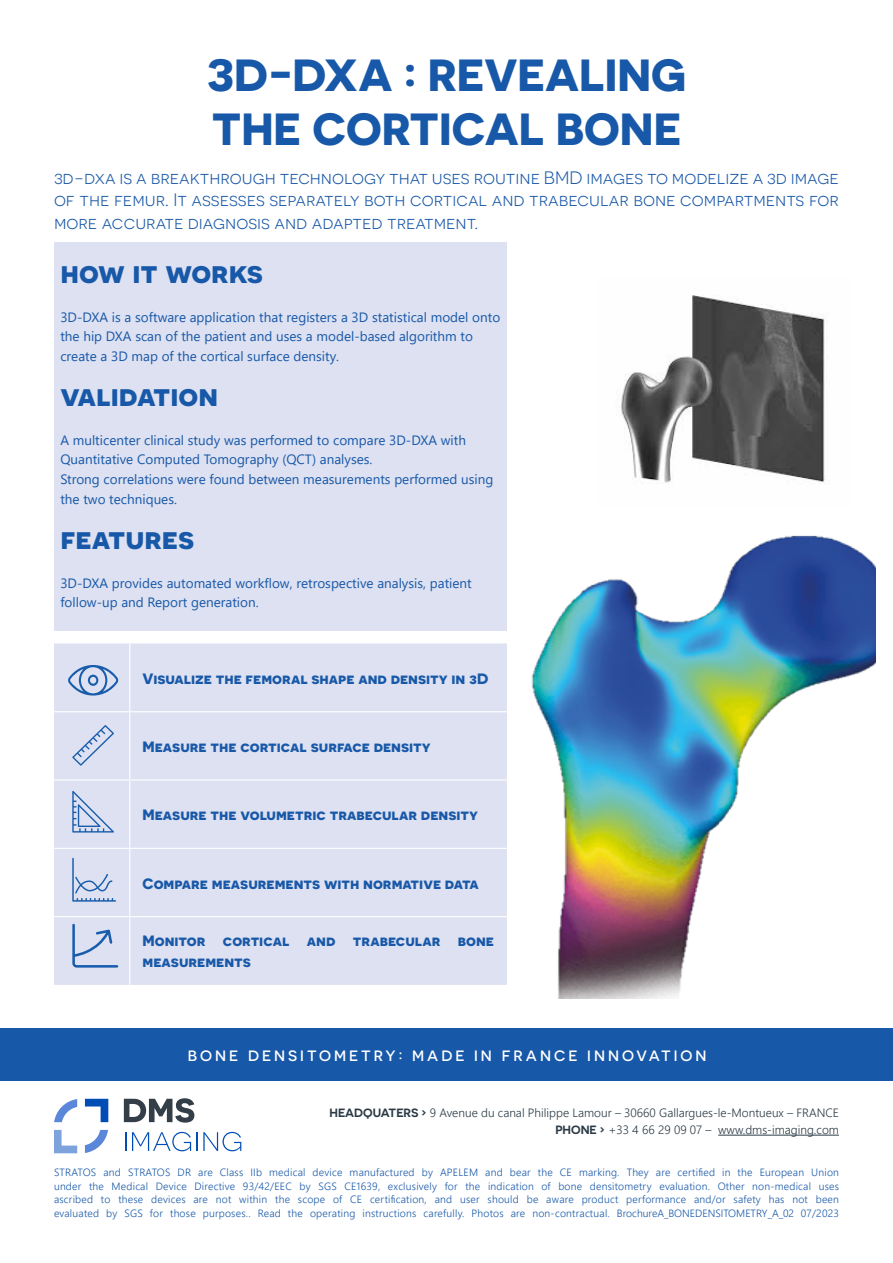
<style>
.page{position:relative;width:893px;height:1263px;background:#fff}
.page>*{position:absolute;margin:0;border:0;box-sizing:border-box;transform-origin:0 0}
.Titre_de_page{font:700 45px/54px "Novecentosanswide";color:#1858a8}
.t1{font:700 30px "Novecentosanswide";color:#1858a8}
.Chapeau{font:18px/22.5px "Novecentosanswide";color:#1858a8;text-align:justify}
.t2{font:700 15px/21px "Novecentosanswide";color:#1858a8}
.Intertitre{font:500 15px "Novecentosanswide";letter-spacing:.2em;color:#fff}
.t3{font:13.5px/19.5px "Segoe UI";color:#1858a8}
.Adresse{font:300 12px/16.5px "Segoe UI";color:#2b3a45;text-align:right}
.t4{font:300 10.5px/13.5px "Segoe UI";color:#1858a8;text-align:justify}
.s1{font-family:"Novecentosanswide";font-weight:600}
</style>
<div class="page">
<div style="left:54px;top:242px;width:453px;height:388px;background:#dde1f1"></div>
<img style="left:502px;top:535px;width:374px;height:463px">
<div style="left:0;top:1029px;width:893px;height:52px;background:#1858a8"></div>
<img style="left:621px;top:295px;width:207px;height:188px">
<div style="left:54px;top:643px;width:453px;height:342px;background:#dde1f1"></div>
<hr style="left:129px;top:643px;width:1px;height:68px;background:#fff">
<hr style="left:129px;top:712px;width:1px;height:67px;background:#fff">
<hr style="left:129px;top:781px;width:1px;height:67px;background:#fff">
<hr style="left:129px;top:849px;width:1px;height:67px;background:#fff">
<hr style="left:129px;top:917px;width:1px;height:68px;background:#fff">
<hr style="left:54px;top:711px;width:76px;height:1px;background:#fff">
<hr style="left:130px;top:711px;width:377px;height:1px;background:#fff">
<hr style="left:54px;top:779px;width:76px;height:2px;background:#fff">
<hr style="left:130px;top:779px;width:377px;height:2px;background:#fff">
<hr style="left:54px;top:848px;width:76px;height:1px;background:#fff">
<hr style="left:130px;top:848px;width:377px;height:1px;background:#fff">
<hr style="left:54px;top:916px;width:76px;height:1px;background:#fff">
<hr style="left:130px;top:916px;width:377px;height:1px;background:#fff">
<svg style="left:68px;top:665px;width:50px;height:30px"></svg>
<svg style="left:72px;top:725px;width:42px;height:41px;background:#c6d1e8"></svg>
<svg style="left:72px;top:791px;width:42px;height:41px;background:#b9c9e4"></svg>
<svg style="left:72px;top:858px;width:44px;height:44px;background:#bfcde6"></svg>
<svg style="left:72px;top:924px;width:46px;height:43px;background:#b9c8e4"></svg>
<svg style="left:124px;top:1098px;width:70px;height:24px"></svg>
<svg style="left:125px;top:1132px;width:1px;height:19px"></svg>
<svg style="left:132px;top:1132px;width:109px;height:19px"></svg>
<svg style="left:85px;top:1099px;width:23px;height:23px"></svg>
<svg style="left:54px;top:1099px;width:23px;height:23px"></svg>
<svg style="left:54px;top:1130px;width:23px;height:23px"></svg>
<svg style="left:85px;top:1130px;width:23px;height:23px"></svg>
<hr style="left:718px;top:1135px;width:121px;height:1px;background:#2b3a45">
<p class="Titre_de_page" style="left:207px;top:47px;width:481px">3D-DXA : REVEALING<br>THE CORTICAL BONE</p>
<p class="Chapeau" style="left:54px;top:166px;width:786px">3d-dxa is a breakthrough technology that uses routine BMD images to modelize a 3d image of the femur. It assesses separately both cortical and trabecular bone compartments for more accurate diagnosis and adapted treatment.</p>
<p class="t1" style="left:60px;top:254px;width:204px">how it works</p>
<p class="t3" style="left:60px;top:306px;width:441px">3D-DXA is a software application that registers a 3D statistical model onto the hip DXA scan of the patient and uses a model-based algorithm to create a 3D map of the cortical surface density.</p>
<p class="t1" style="left:60px;top:377px;width:159px">validation</p>
<p class="t3" style="left:60px;top:429px;width:407px">A multicenter clinical study was performed to compare 3D-DXA with<br>Quantitative Computed Tomography (QCT) analyses.</p>
<p class="t3" style="left:60px;top:468px;width:435px">Strong correlations were found between measurements performed using the two techniques.</p>
<p class="t1" style="left:60px;top:519px;width:135px">features</p>
<p class="t3" style="left:60px;top:572px;width:413px">3D-DXA provides automated workflow, retrospective analysis, patient follow-up and Report generation.</p>
<p class="t2" style="left:143px;top:668px;width:347px">Visualize the femoral shape and density in 3D</p>
<p class="t2" style="left:143px;top:736px;width:290px">Measure the cortical surface density</p>
<p class="t2" style="left:143px;top:804px;width:337px">Measure the volumetric trabecular density</p>
<p class="t2" style="left:143px;top:872px;width:338px">Compare measurements with normative data</p>
<p class="t2" style="left:143px;top:930px;width:353px">Monitor cortical and trabecular bone measurements</p>
<p class="Intertitre" style="left:188px;top:1047px;width:520px">BONE DENSITOMETRY: MADE IN FRANCE INNOVATION</p>
<p class="Adresse" style="left:329px;top:1103px;width:511px"><span class="s1">HEADQUATERS ›</span> 9 Avenue du canal Philippe Lamour – 30660 Gallargues-le-Montueux – FRANCE<br><span class="s1">PHONE ›</span> +33 4 66 29 09 07 – www.dms-imaging.com</p>
<p class="t4" style="left:54px;top:1164px;width:786px">STRATOS and STRATOS DR are Class IIb medical device manufactured by APELEM and bear the CE marking. They are certified in the European Union under the Medical Device Directive 93/42/EEC by SGS CE1639, exclusively for the indication of bone densitometry evaluation. Other non-medical uses ascribed to these devices are not within the scope of CE certification, and user should be aware product performance and/or safety has not been evaluated by SGS for those purposes.. Read the operating instructions carefully. Photos are non-contractual. BrochureA_BONEDENSITOMETRY_A_02 07/2023</p>
</div>
